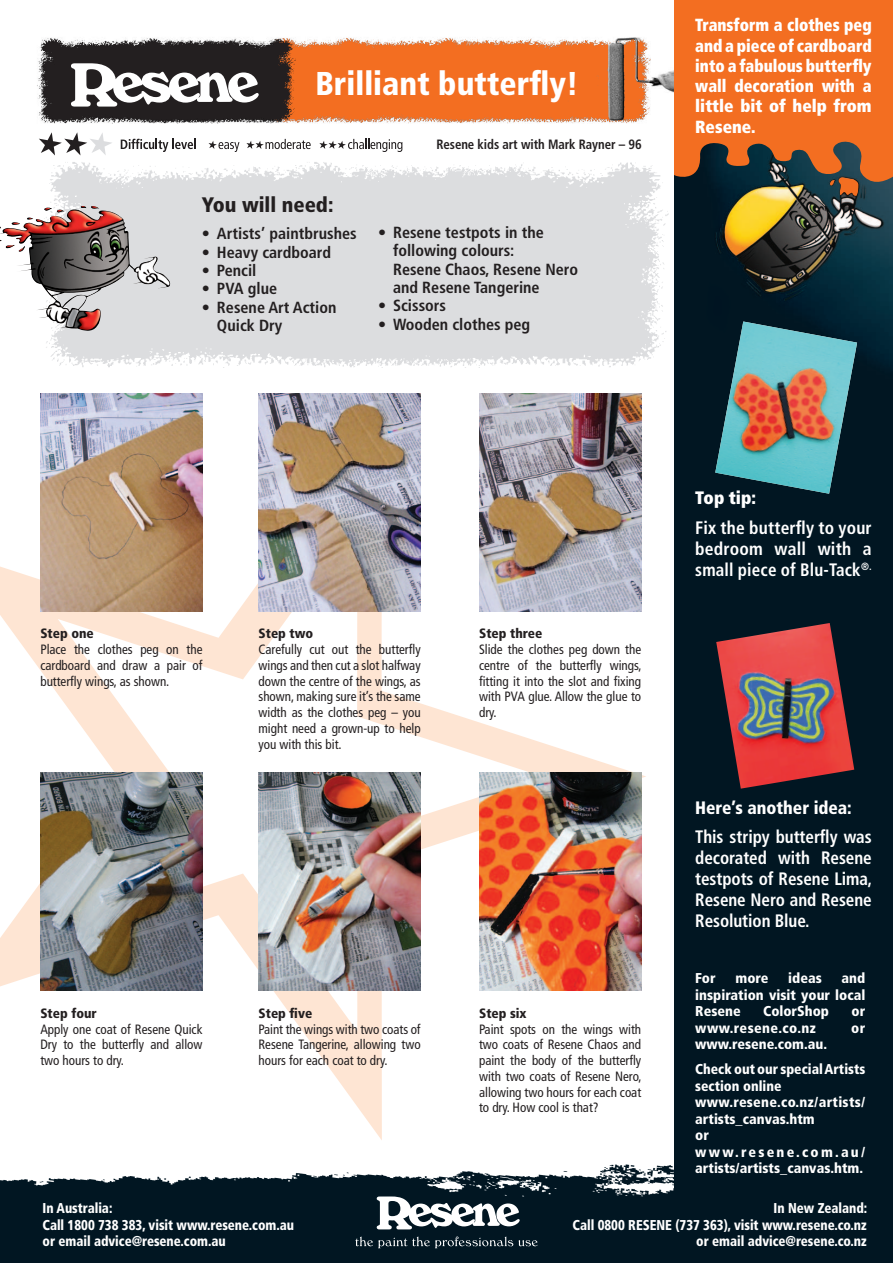
<style>
.page{position:relative;width:893px;height:1263px;background:#fff}
.page>*{position:absolute;margin:0;border:0;box-sizing:border-box;transform-origin:0 0}
.t1{font:900 condensed 33px "Frutiger";color:#fff}
.You_will_need_header{font:900 condensed 21px "Frutiger";color:#231f20}
.Side_panel_copy{font:700 condensed 18px/21px "Frutiger";letter-spacing:-.005em;color:#fff;text-align:justify;scale:.95 1}
.Side_panel_copy-2{font:700 condensed 18px/21px "Frutiger";letter-spacing:-.005em;color:#fff;text-align:justify}
.Side_panel_copy-3{font:900 condensed 18px "Frutiger";color:#fff}
.Intro_header{font:900 condensed 18px "Frutiger";color:#fff}
.Intro_header-2{font:900 condensed 17.55px/20.2px "Frutiger";color:#fff;text-align:justify;scale:.9 1}
.You_will_need_bullet{font:700 condensed 16.2px/18.3px "Frutiger";color:#231f20}
.Side_panel_copy-4{font:900 condensed 14.25px/16.5px "Frutiger";color:#fff}
.Side_panel_copy-5{font:900 condensed 14.25px/16.5px "Frutiger";color:#fff;scale:.92 1}
.Side_panel_copy-6{font:900 condensed 14.25px "Frutiger";letter-spacing:.03em;color:#fff}
.Steps{font:condensed 13.5px/15.8px "Frutiger";color:#231f20;text-align:justify}
.Steps_header{font:900 condensed 13.5px "Frutiger";color:#231f20}
.Steps-2{font:700 condensed 13.5px "Frutiger";letter-spacing:-.005em;color:#231f20;scale:.95 1}
</style>
<div class="page">
<svg style="left:0;top:412px;width:646px;height:728px"></svg>
<svg style="left:58px;top:522px;width:484px;height:509px"></svg>
<div style="left:674px;top:0;width:219px;height:1263px;background:#011622"></div>
<img style="left:740px;top:196px;width:153px;height:172px">
<img style="left:315px;top:37px;width:359px;height:87px">
<img style="left:37px;top:38px;width:278px;height:86px">
<svg style="left:674px;top:0;width:219px;height:196px;background:#d86926"></svg>
<img style="left:38px;top:152px;width:702px;height:247px">
<img style="left:0;top:1164px;width:674px;height:99px">
<svg style="left:39px;top:132px;width:74px;height:23px"></svg>
<svg style="left:121px;top:139px;width:75px;height:13px"></svg>
<svg style="left:319px;top:139px;width:83px;height:13px"></svg>
<svg style="left:246px;top:139px;width:65px;height:10px"></svg>
<svg style="left:209px;top:141px;width:30px;height:11px"></svg>
<svg style="left:355px;top:1236px;width:183px;height:12px;background:#2b3d47"></svg>
<svg style="left:377px;top:1196px;width:143px;height:33px"></svg>
<img style="left:715px;top:321px;width:142px;height:173px">
<img style="left:716px;top:623px;width:138px;height:166px">
<img style="left:0;top:206px;width:100px;height:92px">
<svg style="left:71px;top:63px;width:188px;height:44px"></svg>
<img style="left:40px;top:393px;width:162px;height:218px">
<img style="left:259px;top:393px;width:162px;height:218px">
<img style="left:479px;top:393px;width:162px;height:218px">
<img style="left:40px;top:773px;width:162px;height:217px">
<img style="left:259px;top:773px;width:162px;height:217px">
<img style="left:479px;top:773px;width:162px;height:217px">
<p class="t1" style="left:315px;top:63px;width:265px">Brilliant butterfly!</p>
<p class="You_will_need_header" style="left:202px;top:192px;width:133px">You will need:</p>
<p class="You_will_need_bullet" style="left:202px;top:225px;width:156px">• Artists’ paintbrushes</p>
<p class="You_will_need_bullet" style="left:202px;top:243px;width:131px">• Heavy cardboard</p>
<p class="You_will_need_bullet" style="left:202px;top:261px;width:56px">• Pencil</p>
<p class="You_will_need_bullet" style="left:202px;top:280px;width:77px">• PVA glue</p>
<p class="You_will_need_bullet" style="left:217px;top:298px;width:121px;text-indent:-15px">• Resene Art Action<br>Quick Dry</p>
<p class="Steps-2" style="left:436px;top:137px;width:217px">Resene kids art with Mark Rayner – 96</p>
<p class="You_will_need_bullet" style="left:393px;top:223px;width:187px;text-indent:-15px">• Resene testpots in the following colours:<br>Resene Chaos, Resene Nero and Resene Tangerine</p>
<p class="You_will_need_bullet" style="left:378px;top:297px;width:69px">• Scissors</p>
<p class="You_will_need_bullet" style="left:378px;top:315px;width:154px">• Wooden clothes peg</p>
<p class="Intro_header-2" style="left:695px;top:15px;width:198px">Transform a clothes peg and a piece of cardboard into a fabulous butterfly wall decoration with a little bit of help from Resene.</p>
<p class="Steps_header" style="left:40px;top:626px;width:55px">Step one</p>
<p class="Steps" style="left:40px;top:642px;width:164px">Place the clothes peg on the cardboard and draw a pair of butterfly wings, as shown.</p>
<p class="Steps_header" style="left:259px;top:626px;width:56px">Step two</p>
<p class="Steps" style="left:259px;top:642px;width:164px">Carefully cut out the butterfly wings and then cut a slot halfway down the centre of the wings, as shown, making sure it’s the same width as the clothes peg – you might need a grown-up to help you with this bit.</p>
<p class="Steps_header" style="left:40px;top:1005px;width:58px">Step four</p>
<p class="Steps" style="left:40px;top:1021px;width:164px">Apply one coat of Resene Quick Dry to the butterfly and allow two hours to dry.</p>
<p class="Steps_header" style="left:259px;top:1005px;width:55px">Step five</p>
<p class="Steps" style="left:259px;top:1021px;width:164px">Paint the wings with two coats of Resene Tangerine, allowing two hours for each coat to dry.</p>
<p class="Steps_header" style="left:479px;top:626px;width:65px">Step three</p>
<p class="Steps" style="left:479px;top:642px;width:164px">Slide the clothes peg down the centre of the butterfly wings, fitting it into the slot and fixing with PVA glue. Allow the glue to dry.</p>
<p class="Steps_header" style="left:479px;top:1005px;width:49px">Step six</p>
<p class="Steps" style="left:479px;top:1021px;width:164px">Paint spots on the wings with two coats of Resene Chaos and paint the body of the butterfly with two coats of Resene Nero, allowing two hours for each coat to dry. How cool is that?</p>
<p class="Intro_header" style="left:695px;top:487px;width:62px">Top tip:</p>
<p class="Side_panel_copy-2" style="left:695px;top:517px;width:178px">Fix the butterfly to your bedroom wall with a small piece of Blu-Tack<sup>®.</sup></p>
<p class="Side_panel_copy-3" style="left:695px;top:796px;width:158px">Here’s another idea:</p>
<p class="Side_panel_copy" style="left:695px;top:826px;width:188px">This stripy butterfly was decorated with Resene testpots of Resene Lima, Resene Nero and Resene Resolution Blue.</p>
<p class="Side_panel_copy-4" style="left:695px;top:970px;width:172px;text-align:justify;text-indent:146px">and inspiration visit your local Resene</p>
<p class="Side_panel_copy-4" style="left:695px;top:970px;width:22px">For</p>
<p class="Side_panel_copy-4" style="left:735px;top:970px;width:35px">more</p>
<p class="Side_panel_copy-4" style="left:788px;top:970px;width:35px">ideas</p>
<p class="Side_panel_copy-4" style="left:763px;top:1003px;width:67px">ColorShop</p>
<p class="Side_panel_copy-4" style="left:852px;top:1003px;width:15px">or</p>
<p class="Side_panel_copy-6" style="left:695px;top:1019px;width:122px">www.resene.co.nz</p>
<p class="Side_panel_copy-4" style="left:851px;top:1020px;width:16px">or</p>
<p class="Side_panel_copy-4" style="left:695px;top:1036px;width:133px">www.resene.com.au.</p>
<p class="Side_panel_copy-4" style="left:695px;top:1061px;width:172px">Check out our special Artists section online</p>
<p class="Side_panel_copy-4" style="left:695px;top:1094px;width:172px">www.resene.co.nz/artists/ artists_canvas.htm</p>
<p class="Side_panel_copy-4" style="left:695px;top:1127px;width:15px">or</p>
<p class="Side_panel_copy-4" style="left:695px;top:1144px;width:171px">www.resene.com.au/ artists/artists_canvas.htm.</p>
<p class="Side_panel_copy-5" style="left:43px;top:1200px;width:77px">In Australia:</p>
<p class="Side_panel_copy-5" style="left:43px;top:1217px;width:275px">Call 1800 738 383, visit www.resene.com.au or email advice@resene.com.au</p>
<p class="Side_panel_copy-5" style="left:774px;top:1200px;width:103px">In New Zealand:</p>
<p class="Side_panel_copy-5" style="left:573px;top:1217px;width:321px;text-align:right">Call 0800 RESENE (737 363), visit www.resene.co.nz or email advice@resene.co.nz</p>
</div>
